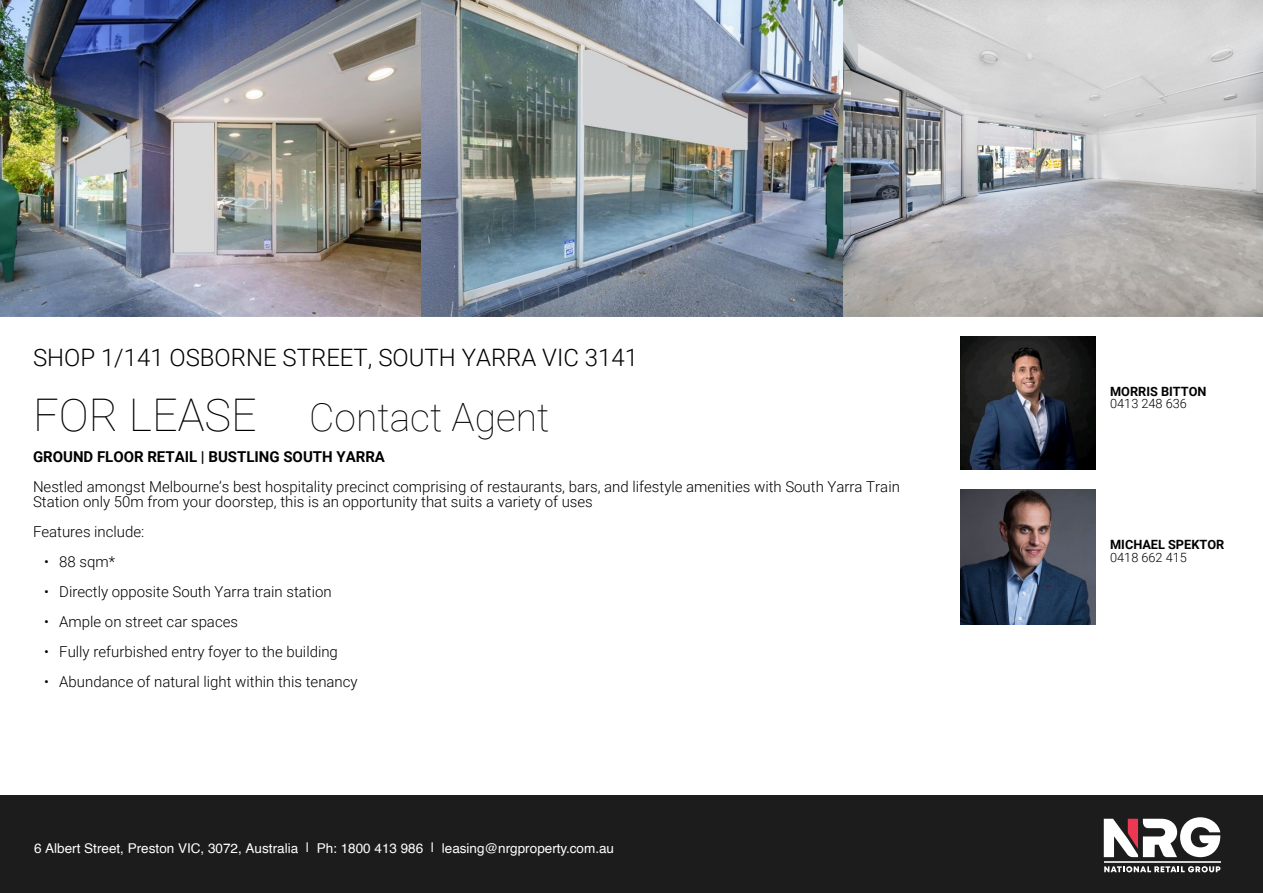
<style>
.page{position:relative;width:1263px;height:893px;background:#fff}
.page>*{position:absolute;margin:0;border:0;box-sizing:border-box;transform-origin:0 0}
.t1{font:100 45px "Roboto";color:#000}
.t2{font:100 39px "Roboto";color:#000}
.t3{font:300 24px "Roboto";color:#000}
.t4{font:300 15px/15px "Roboto";color:#000}
.t5{font:700 15px "Roboto";color:#000}
.t6{font:13.5px "Helvetica";color:#fff}
.t7{font:700 12.75px "Roboto";color:#000}
.t8{font:300 12.75px "Roboto";color:#000}
</style>
<div class="page">
<div style="left:0;top:796px;width:1263px;height:97px;background:#1c1c1d"></div>
<hr style="left:1104px;top:861px;width:116px;height:2px;background:#d1d3d4">
<svg style="left:1104px;top:817px;width:116px;height:40px"></svg>
<svg style="left:1104px;top:866px;width:116px;height:6px"></svg>
<img style="left:0;top:0;width:1263px;height:316px">
<img style="left:960px;top:336px;width:135px;height:134px">
<img style="left:960px;top:489px;width:135px;height:135px">
<h3 class="t3" style="left:33px;top:343px;width:606px">SHOP 1/141 OSBORNE STREET, SOUTH YARRA VIC 3141</h3>
<h1 class="t1" style="left:33px;top:388px;width:225px">FOR LEASE</h1>
<h2 class="t2" style="left:309px;top:393px;width:242px">Contact Agent</h2>
<p class="t5" style="left:33px;top:448px;width:354px">GROUND FLOOR RETAIL | BUSTLING SOUTH YARRA</p>
<p class="t4" style="left:33px;top:479px;width:868px">Nestled amongst Melbourne’s best hospitality precinct comprising of restaurants, bars, and lifestyle amenities with South Yarra Train<br>Station only 50m from your doorstep, this is an opportunity that suits a variety of uses</p>
<p class="t4" style="left:33px;top:524px;width:113px">Features include:</p>
<p class="t4" style="left:44px;top:554px;width:72px">• 88 sqm*</p>
<p class="t4" style="left:44px;top:584px;width:289px">• Directly opposite South Yarra train station</p>
<p class="t4" style="left:44px;top:614px;width:195px">• Ample on street car spaces</p>
<p class="t4" style="left:44px;top:644px;width:295px">• Fully refurbished entry foyer to the building</p>
<p class="t4" style="left:44px;top:674px;width:315px">• Abundance of natural light within this tenancy</p>
<p class="t6" style="left:34px;top:838px;width:582px">6 Albert Street, Preston VIC, 3072, Australia | Ph: 1800 413 986 | leasing@nrgproperty.com.au</p>
<p class="t7" style="left:1110px;top:384px;width:98px">MORRIS BITTON</p>
<p class="t8" style="left:1110px;top:396px;width:78px">0413 248 636</p>
<p class="t7" style="left:1110px;top:537px;width:116px">MICHAEL SPEKTOR</p>
<p class="t8" style="left:1110px;top:549px;width:78px">0418 662 415</p>
</div>
